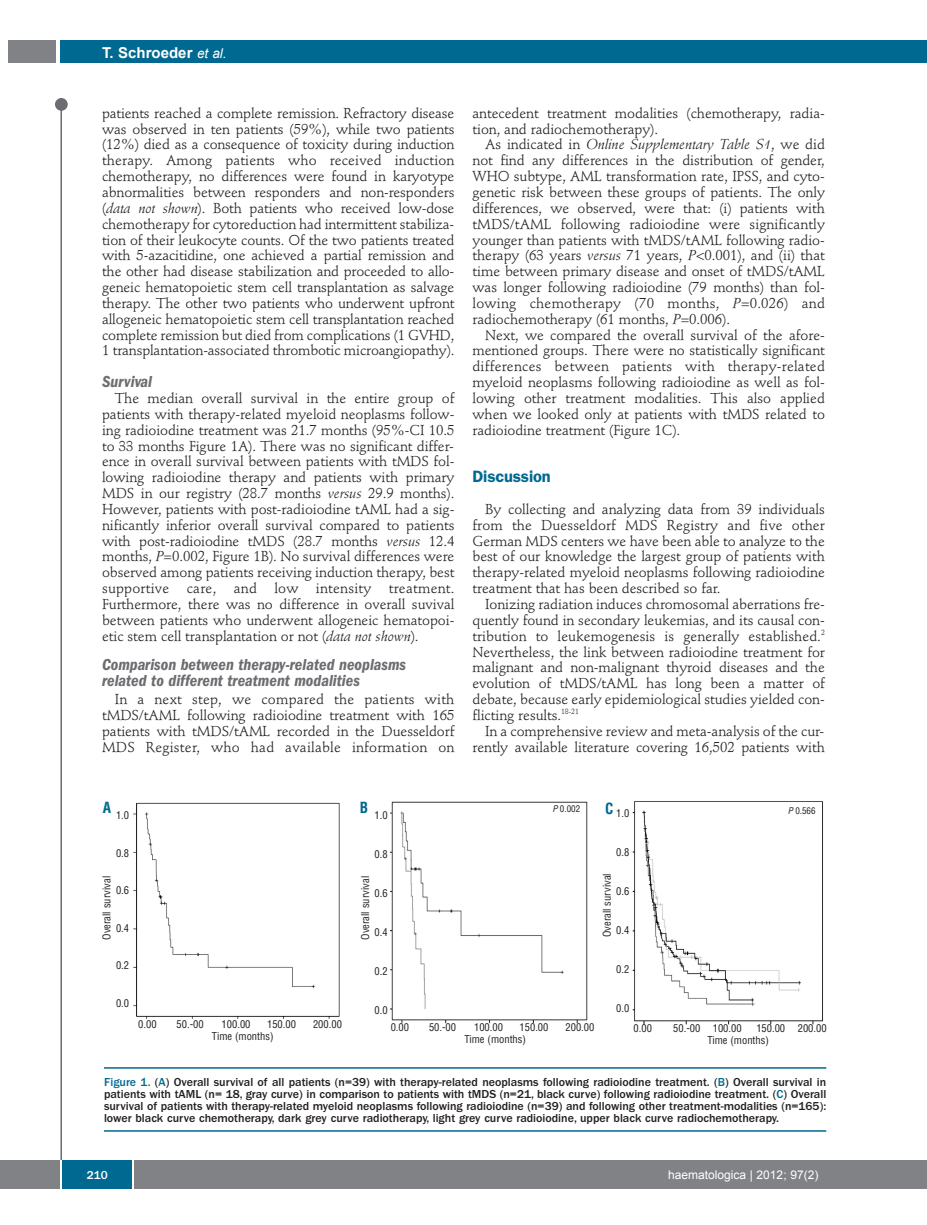
<style>
.page{position:relative;width:927px;height:1225px;background:#fff}
.page>*{position:absolute;margin:0;border:0;box-sizing:border-box;transform-origin:0 0}
.t1{font:italic 600 condensed 16.5px/16.5px "Franklin Gothic";color:#6c6d70}
.t2{font:600 16.5px "Franklin Gothic";letter-spacing:-.01em;color:#006991}
.t3{font:700 15px "Arial";color:#fff}
.t4{font:700 condensed 15px "Helvetica";color:#006991}
.t5{font:14.25px/15.9px "Stempel Schneidler";letter-spacing:-.005em;color:#231f20;text-align:justify}
.t6{font:500 12px/12px "Franklin Gothic";color:#231f20;text-align:justify}
.t7{font:12px "Arial";color:#fff}
.t8{font:500 12px "Franklin Gothic";color:#fff}
.t9{font:condensed 10.5px/12px "Helvetica";color:#231f20}
.t10{font:condensed 9px "Helvetica";color:#231f20}
.s1{font-weight:400;font-style:italic;font-size:13.5px}
.s2{font-style:italic}
.s3{color:#006991}
</style>
<div class="page">
<div style="left:911px;top:40px;width:16px;height:22px;background:#006991"></div>
<div style="left:910px;top:1160px;width:17px;height:28px;background:#808285"></div>
<div style="left:55px;top:98px;width:13px;height:13px;background:#6c6d70;border-radius:50%"></div>
<hr style="left:60px;top:101px;width:2px;height:1061px;background:#6c6d70">
<div style="left:60px;top:40px;width:852px;height:22px;background:#006991"></div>
<div style="left:9px;top:40px;width:47px;height:22px;background:#808285"></div>
<div style="left:0;top:1160px;width:911px;height:28px;background:#808285"></div>
<div style="left:62px;top:1160px;width:71px;height:28px;background:#006991"></div>
<hr style="left:60px;top:1160px;width:2px;height:28px;background:#fff">
<svg style="left:133px;top:1160px;width:1px;height:28px"></svg>
<img style="left:133px;top:801px;width:690px;height:224px">
<hr style="left:104px;top:1067px;width:722px;height:1px;background:#006991">
<hr style="left:104px;top:1130px;width:722px;height:1px;background:#006991">
<p class="t3" style="left:102px;top:44px;width:126px">t. schroeder <span class="s1">et al.</span></p>
<p class="t5" style="left:102px;top:106px;width:354px">patients reached a complete remission. Refractory disease was observed in ten patients (59%), while two patients (12%) died as a consequence of toxicity during induction therapy. Among patients who received induction chemotherapy, no differences were found in karyotype abnormalities between responders and non-responders (<span class="s2">data not shown</span>). Both patients who received low-dose chemotherapy for cytoreduction had intermittent stabiliza&shy;tion of their leukocyte counts. Of the two patients treated with 5-azacitidine, one achieved a partial remission and the other had disease stabilization and proceeded to allo&shy;geneic hematopoietic stem cell transplantation as salvage therapy. The other two patients who underwent upfront allogeneic hematopoietic stem cell transplantation reached complete remission but died from complications (1 GVHD, 1 transplantation-associated thrombotic microangiopathy).</p>
<p class="t1" style="left:102px;top:374px;width:52px">Survival</p>
<p class="t5" style="left:102px;top:391px;width:354px;text-indent:13px">The median overall survival in the entire group of patients with therapy-related myeloid neoplasms follow&shy;ing radioiodine treatment was 21.7 months (95%-CI 10.5 to 33 months Figure 1A). There was no significant differ&shy;ence in overall survival between patients with tMDS fol&shy;lowing radioiodine therapy and patients with primary MDS in our registry (28.7 months <span class="s2">versus</span> 29.9 months).<br>However, patients with post-radioiodine tAML had a sig&shy;nificantly inferior overall survival compared to patients with post-radioiodine tMDS (28.7 months <span class="s2">versus</span> 12.4 months, <span class="s2">P</span>=0.002, Figure 1B). No survival differences were observed among patients receiving induction therapy, best supportive care, and low intensity treatment.<br>Furthermore, there was no difference in overall suvival between patients who underwent allogeneic hematopoi&shy;etic stem cell transplantation or not (<span class="s2">data not shown</span>).</p>
<p class="t1" style="left:102px;top:657px;width:305px">Comparison between therapy-related neoplasms related to different treatment modalities</p>
<p class="t5" style="left:102px;top:692px;width:354px;text-indent:13px">In a next step, we compared the patients with tMDS/tAML following radioiodine treatment with 165 patients with tMDS/tAML recorded in the Duesseldorf MDS Register, who had available information on</p>
<p class="t5" style="left:472px;top:106px;width:354px">antecedent treatment modalities (chemotherapy, radia&shy;tion, and radiochemotherapy).</p>
<p class="t5" style="left:472px;top:138px;width:354px;text-indent:13px">As indicated in <span class="s2">Online Supplementary Table S1</span>, we did not find any differences in the distribution of gender, WHO subtype, AML transformation rate, IPSS, and cyto&shy;genetic risk between these groups of patients. The only differences, we observed, were that: (i) patients with tMDS/tAML following radioiodine were significantly younger than patients with tMDS/tAML following radio&shy;therapy (63 years <span class="s2">versus</span> 71 years, <span class="s2">P</span>&lt;0.001), and (ii) that time between primary disease and onset of tMDS/tAML was longer following radioiodine (79 months) than fol&shy;lowing chemotherapy (70 months, <span class="s2">P</span>=0.026) and radiochemotherapy (61 months, <span class="s2">P</span>=0.006).</p>
<p class="t5" style="left:472px;top:328px;width:354px;text-indent:13px">Next, we compared the overall survival of the afore&shy;mentioned groups. There were no statistically significant differences between patients with therapy-related myeloid neoplasms following radioiodine as well as fol&shy;lowing other treatment modalities. This also applied when we looked only at patients with tMDS related to radioiodine treatment (Figure 1C).</p>
<p class="t2" style="left:472px;top:471px;width:80px">Discussion</p>
<p class="t5" style="left:472px;top:502px;width:354px;text-indent:13px">By collecting and analyzing data from 39 individuals from the Duesseldorf MDS Registry and five other German MDS centers we have been able to analyze to the best of our knowledge the largest group of patients with therapy-related myeloid neoplasms following radioiodine treatment that has been described so far.</p>
<p class="t5" style="left:472px;top:597px;width:354px;text-indent:13px">Ionizing radiation induces chromosomal aberrations fre&shy;quently found in secondary leukemias, and its causal con&shy;tribution to leukemogenesis is generally established.<sup>2<br></sup>Nevertheless, the link between radioiodine treatment for malignant and non-malignant thyroid diseases and the evolution of tMDS/tAML has long been a matter of debate, because early epidemiological studies yielded con&shy;flicting results.<sup>18-21</sup></p>
<p class="t5" style="left:472px;top:724px;width:354px;text-align:right">In a comprehensive review and meta-analysis of the cur&shy;rently available literature covering 16,502 patients with</p>
<p class="t4" style="left:103px;top:799px;width:10px">A</p>
<p class="t4" style="left:360px;top:799px;width:10px">B</p>
<p class="t4" style="left:605px;top:800px;width:10px">C</p>
<p class="t9" style="left:116px;top:809px;width:15px">1.0</p>
<p class="t9" style="left:116px;top:847px;width:15px">0.8</p>
<p class="t9" style="left:116px;top:884px;width:15px">0.6</p>
<p class="t9" style="left:116px;top:922px;width:15px">0.4</p>
<p class="t9" style="left:116px;top:959px;width:15px">0.2</p>
<p class="t9" style="left:116px;top:997px;width:15px">0.0</p>
<p class="t9" style="left:138px;top:1018px;width:20px">0.00</p>
<p class="t9" style="left:177px;top:1018px;width:29px">50.-00</p>
<p class="t9" style="left:222px;top:1018px;width:30px">100.00</p>
<p class="t9" style="left:267px;top:1018px;width:30px">150.00</p>
<p class="t9" style="left:313px;top:1018px;width:30px">200.00</p>
<p class="t9" style="left:212px;top:1030px;width:63px">Time (months)</p>
<p class="t10" style="left:552px;top:803px;width:29px"><span class="s2">P</span> 0.002</p>
<p class="t10" style="left:788px;top:805px;width:29px"><span class="s2">P</span> 0.566</p>
<p class="t9" style="left:616px;top:807px;width:15px">1.0</p>
<p class="t9" style="left:616px;top:846px;width:15px">0.8</p>
<p class="t9" style="left:616px;top:885px;width:15px">0.6</p>
<p class="t9" style="left:616px;top:924px;width:15px">0.4</p>
<p class="t9" style="left:616px;top:963px;width:15px">0.2</p>
<p class="t9" style="left:616px;top:1002px;width:15px">0.0</p>
<p class="t9" style="left:375px;top:809px;width:15px">1.0</p>
<p class="t9" style="left:375px;top:848px;width:15px">0.8</p>
<p class="t9" style="left:375px;top:887px;width:15px">0.6</p>
<p class="t9" style="left:375px;top:926px;width:15px">0.4</p>
<p class="t9" style="left:375px;top:965px;width:15px">0.2</p>
<p class="t9" style="left:375px;top:1004px;width:15px">0.0</p>
<p class="t9" style="left:601px;top:937px;width:65px;rotate:-90deg">Overall survival</p>
<p class="t9" style="left:360px;top:939px;width:65px;rotate:-90deg">Overall survival</p>
<p class="t9" style="left:101px;top:939px;width:65px;rotate:-90deg">Overall survival</p>
<p class="t9" style="left:391px;top:1021px;width:20px">0.00</p>
<p class="t9" style="left:429px;top:1021px;width:29px">50.-00</p>
<p class="t9" style="left:474px;top:1021px;width:30px">100.00</p>
<p class="t9" style="left:520px;top:1021px;width:30px">150.00</p>
<p class="t9" style="left:565px;top:1021px;width:30px">200.00</p>
<p class="t9" style="left:464px;top:1033px;width:63px">Time (months)</p>
<p class="t9" style="left:634px;top:1022px;width:20px">0.00</p>
<p class="t9" style="left:673px;top:1022px;width:70px">50.-00 100.00</p>
<p class="t9" style="left:707px;top:1022px;width:121px;text-indent:49px">150.00 200.00<br>Time (months)</p>
<p class="t6" style="left:104px;top:1076px;width:724px"><span class="s3">Figure 1.</span> (<span class="s3">A</span>) Overall survival of all patients (n=39) with therapy-related neoplasms following radioiodine treatment. (<span class="s3">B</span>) Overall survival in patients with tAML (n= 18, gray curve) in comparison to patients with tMDS (n=21, black curve) following radioiodine treatment. (<span class="s3">C</span>) Overall survival of patients with therapy-related myeloid neoplasms following radioiodine (n=39) and following other treatment-modalities (n=165): lower black curve chemotherapy, dark grey curve radiotherapy, light grey curve radioiodine, upper black curve radiochemotherapy.</p>
<p class="t8" style="left:87px;top:1171px;width:23px">210</p>
<p class="t7" style="left:668px;top:1168px;width:152px">haematologica | 2012; 97(2)</p>
</div>
